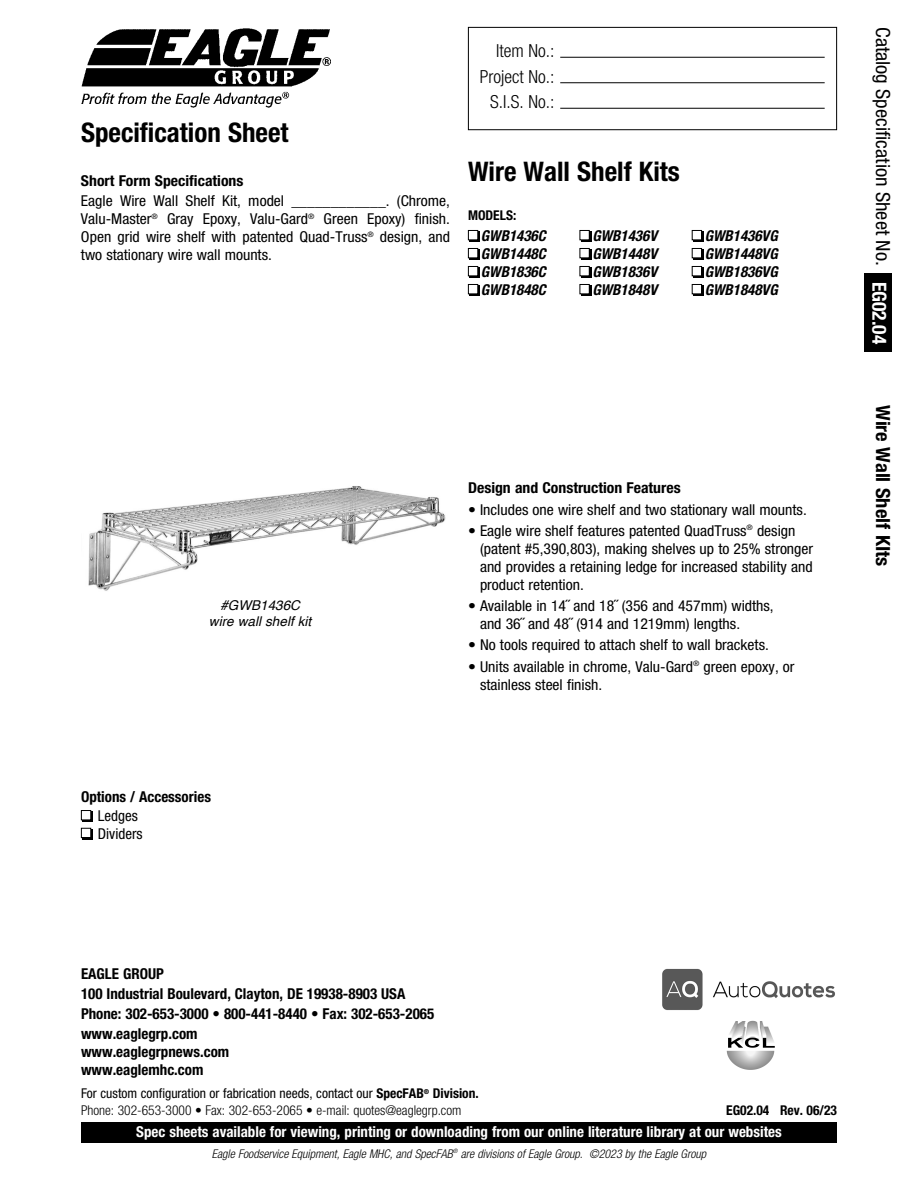
<style>
.page{position:relative;width:918px;height:1188px;background:#fff}
.page>*{position:absolute;margin:0;border:0;box-sizing:border-box;transform-origin:0 0}
.t1{font:700 condensed 27px "Helvetica Neue LT Pro";color:#000}
.t2{font:condensed 19.5px "Helvetica Neue LT Pro";color:#000;scale:1.05 1}
.t3{font:700 condensed 19.5px "Helvetica Neue LT Pro";color:#000;scale:1.05 1}
.t4{font:300 condensed 18px/25.5px "Helvetica Neue LT Pro";color:#000;text-align:right}
.t5{font:condensed 15px/18px "Helvetica Neue LT Pro";color:#000;scale:1.05 1}
.t6{font:700 condensed 15px/20.1px "Helvetica Neue LT Pro";color:#000}
.t7{font:italic 700 condensed 15px/18px "Helvetica Neue LT Pro";color:#000;text-align:justify}
.t8{font:700 condensed 15px "Helvetica Neue LT Pro";color:#fff}
.t9{font:700 condensed 15px "Helvetica Neue LT Pro";color:#000;scale:1.05 1}
.t10{font:condensed 15px/18px "Helvetica Neue LT Pro";color:#000}
.t11{font:300 condensed 13.5px/16.2px "Helvetica Neue LT Pro";color:#000}
.t12{font:italic 13.5px/16.2px "Helvetica";color:#000;text-align:center}
.t13{font:700 condensed 13.5px "Helvetica Neue LT Pro";color:#000}
.t14{font:italic 300 condensed 12px "Helvetica Neue LT Pro";color:#000}
.s1{font-weight:700;color:#fff}
.s2{font-weight:400}
.s3{font-weight:700}
</style>
<div class="page">
<div style="left:81px;top:1122px;width:756px;height:21px;background:#000"></div>
<img style="left:726px;top:1020px;width:49px;height:50px">
<img style="left:662px;top:968px;width:173px;height:42px">
<div style="left:864px;top:274px;width:28px;height:78px;background:#000"></div>
<div style="left:468px;top:27px;width:369px;height:103px;border:1px solid #000"></div>
<hr style="left:560px;top:82px;width:265px;height:1px;background:#000">
<hr style="left:560px;top:57px;width:265px;height:1px;background:#000">
<hr style="left:560px;top:108px;width:265px;height:1px;background:#000">
<img style="left:81px;top:28px;width:250px;height:79px">
<div style="left:82px;top:812px;width:11px;height:10px;background:#000"></div>
<div style="left:82px;top:811px;width:8px;height:9px;background:#fff"></div>
<div style="left:81px;top:810px;width:10px;height:10px;border:1px solid #000"></div>
<div style="left:82px;top:829px;width:11px;height:11px;background:#000"></div>
<div style="left:82px;top:829px;width:8px;height:8px;background:#fff"></div>
<div style="left:81px;top:828px;width:10px;height:10px;border:1px solid #000"></div>
<div style="left:470px;top:232px;width:10px;height:10px;background:#000"></div>
<div style="left:469px;top:231px;width:8px;height:8px;background:#fff"></div>
<div style="left:468px;top:230px;width:10px;height:10px;border:1px solid #000"></div>
<div style="left:470px;top:250px;width:10px;height:10px;background:#000"></div>
<div style="left:469px;top:249px;width:8px;height:8px;background:#fff"></div>
<div style="left:468px;top:248px;width:10px;height:10px;border:1px solid #000"></div>
<div style="left:470px;top:268px;width:10px;height:10px;background:#000"></div>
<div style="left:469px;top:267px;width:8px;height:8px;background:#fff"></div>
<div style="left:468px;top:266px;width:10px;height:10px;border:1px solid #000"></div>
<div style="left:470px;top:286px;width:10px;height:10px;background:#000"></div>
<div style="left:469px;top:285px;width:8px;height:8px;background:#fff"></div>
<div style="left:468px;top:284px;width:10px;height:10px;border:1px solid #000"></div>
<div style="left:581px;top:232px;width:10px;height:10px;background:#000"></div>
<div style="left:580px;top:231px;width:9px;height:8px;background:#fff"></div>
<div style="left:580px;top:230px;width:10px;height:10px;border:1px solid #000"></div>
<div style="left:581px;top:250px;width:10px;height:10px;background:#000"></div>
<div style="left:580px;top:249px;width:9px;height:8px;background:#fff"></div>
<div style="left:580px;top:248px;width:10px;height:10px;border:1px solid #000"></div>
<div style="left:581px;top:268px;width:10px;height:10px;background:#000"></div>
<div style="left:580px;top:267px;width:9px;height:8px;background:#fff"></div>
<div style="left:580px;top:266px;width:10px;height:10px;border:1px solid #000"></div>
<div style="left:581px;top:286px;width:10px;height:10px;background:#000"></div>
<div style="left:580px;top:285px;width:9px;height:8px;background:#fff"></div>
<div style="left:580px;top:284px;width:10px;height:10px;border:1px solid #000"></div>
<div style="left:693px;top:232px;width:10px;height:10px;background:#000"></div>
<div style="left:693px;top:231px;width:8px;height:8px;background:#fff"></div>
<div style="left:692px;top:230px;width:10px;height:10px;border:1px solid #000"></div>
<div style="left:693px;top:250px;width:10px;height:10px;background:#000"></div>
<div style="left:693px;top:249px;width:8px;height:8px;background:#fff"></div>
<div style="left:692px;top:248px;width:10px;height:10px;border:1px solid #000"></div>
<div style="left:693px;top:268px;width:10px;height:10px;background:#000"></div>
<div style="left:693px;top:267px;width:8px;height:8px;background:#fff"></div>
<div style="left:692px;top:266px;width:10px;height:10px;border:1px solid #000"></div>
<div style="left:693px;top:286px;width:10px;height:10px;background:#000"></div>
<div style="left:693px;top:285px;width:8px;height:8px;background:#fff"></div>
<div style="left:692px;top:284px;width:10px;height:10px;border:1px solid #000"></div>
<img style="left:88px;top:486px;width:358px;height:105px">
<h1 class="t1" style="left:81px;top:123px;width:209px">Specification Sheet</h1>
<p class="t9" style="left:81px;top:176px;width:156px">Short Form Specifications</p>
<p class="t5" style="left:81px;top:193px;width:353px;text-align:justify">Eagle Wire Wall Shelf Kit, model ____________. (Chrome, Valu-Master<sup>®</sup> Gray Epoxy, Valu-Gard<sup>®</sup> Green Epoxy) finish.<br>Open grid wire shelf with patented Quad-Truss<sup>®</sup> design, and two stationary wire wall mounts.</p>
<p class="t4" style="left:480px;top:39px;width:76px">Item No.:<br>Project No.:<br>S.I.S. No.:</p>
<h1 class="t1" style="left:468px;top:162px;width:213px">Wire Wall Shelf Kits</h1>
<p class="t13" style="left:468px;top:211px;width:50px">MODELS:</p>
<p class="t7" style="left:481px;top:227px;width:66px">GWB1436C GWB1448C GWB1836C GWB1848C</p>
<p class="t7" style="left:592px;top:227px;width:66px">GWB1436V GWB1448V GWB1836V GWB1848V</p>
<p class="t7" style="left:705px;top:227px;width:75px">GWB1436VG GWB1448VG GWB1836VG GWB1848VG</p>
<p class="t12" style="left:209px;top:598px;width:104px">#GWB1436C wire wall shelf kit</p>
<p class="t6" style="left:81px;top:788px;width:132px">Options / Accessories</p>
<p class="t10" style="left:98px;top:808px;width:46px">Ledges<br>Dividers</p>
<p class="t9" style="left:468px;top:483px;width:204px">Design and Construction Features</p>
<p class="t5" style="left:468px;top:502px;width:324px">• Includes one wire shelf and two stationary wall mounts.</p>
<p class="t5" style="left:480px;top:523px;width:319px;text-indent:-12px">• Eagle wire shelf features patented QuadTruss<sup>®</sup> design (patent #5,390,803), making shelves up to 25% stronger and provides a retaining ledge for increased stability and product retention.</p>
<p class="t5" style="left:480px;top:598px;width:281px;text-indent:-12px">• Available in 14˝ and 18˝ (356 and 457mm) widths, and 36˝ and 48˝ (914 and 1219mm) lengths.</p>
<p class="t5" style="left:468px;top:637px;width:288px">• No tools required to attach shelf to wall brackets.</p>
<p class="t5" style="left:480px;top:659px;width:301px;text-indent:-12px">• Units available in chrome, Valu-Gard<sup>®</sup> green epoxy, or stainless steel finish.</p>
<h2 class="t2" style="left:890px;top:27px;width:303px;rotate:90deg">Catalog Specification Sheet No. <span class="s1">EG02.04</span></h2>
<h2 class="t3" style="left:890px;top:405px;width:155px;rotate:90deg">Wire Wall Shelf KIts</h2>
<p class="t6" style="left:81px;top:965px;width:355px">EAGLE GROUP<br>100 Industrial Boulevard, Clayton, DE 19938-8903 USA Phone: 302-653-3000 • 800-441-8440 • Fax: 302-653-2065 www.eaglegrp.com</p>
<p class="t6" style="left:81px;top:1045px;width:150px;line-height:18px">www.eaglegrpnews.com www.eaglemhc.com</p>
<p class="t11" style="left:81px;top:1086px;width:399px"><span class="s2">For custom configuration or fabrication needs, contact our</span> <span class="s3">SpecFAB</span><sup>®</sup> <span class="s3">Division.<br></span>Phone: 302-653-3000 • Fax: 302-653-2065 • e-mail: quotes@eaglegrp.com</p>
<p class="t14" style="left:212px;top:1149px;width:496px">Eagle Foodservice Equipment, Eagle MHC, and SpecFAB<sup>®</sup> are divisions of Eagle Group. ©2023 by the Eagle Group</p>
<p class="t13" style="left:726px;top:1105px;width:112px">EG02.04 Rev. 06/23</p>
<p class="t8" style="left:136px;top:1126px;width:647px">Spec sheets available for viewing, printing or downloading from our online literature library at our websites</p>
</div>
